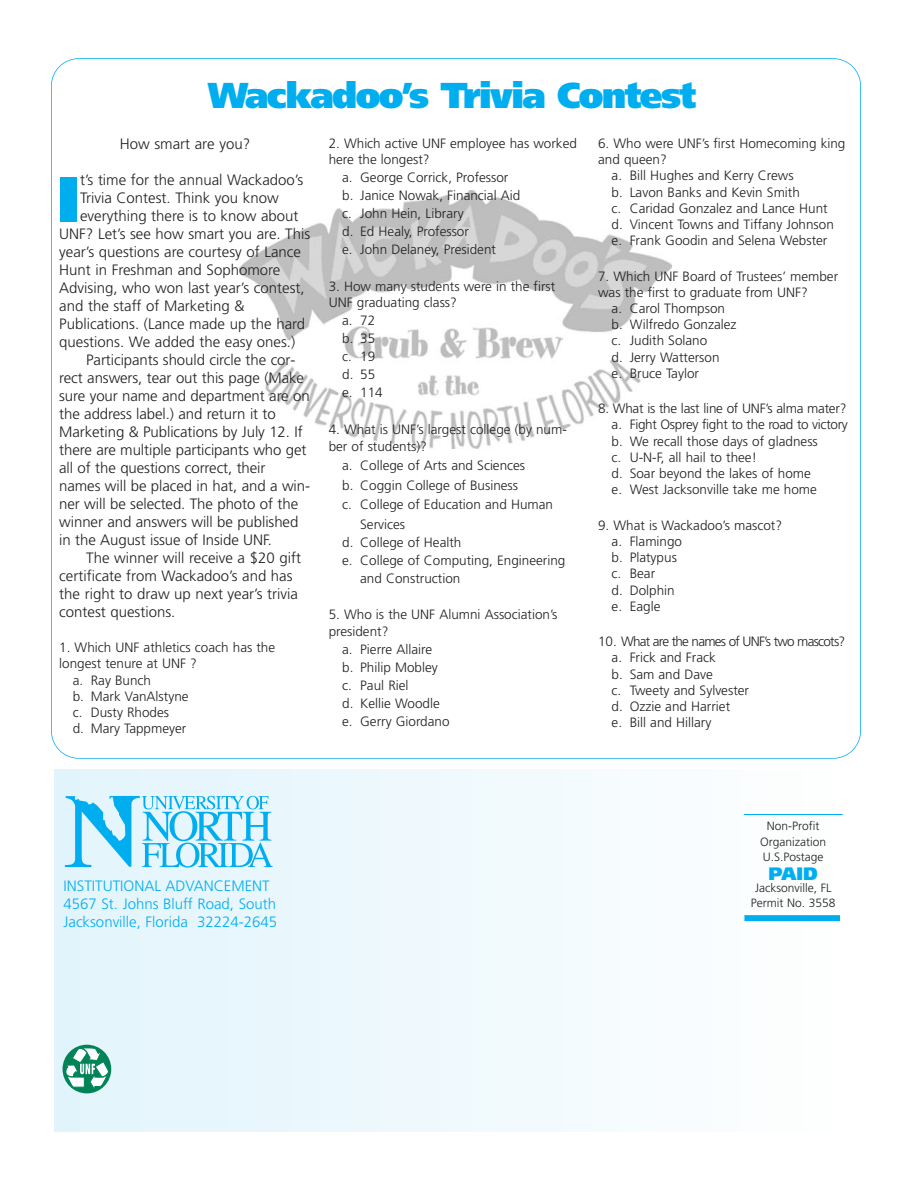
<style>
.page{position:relative;width:918px;height:1188px;background:#fff}
.page>*{position:absolute;margin:0;border:0;box-sizing:border-box;transform-origin:0 0}
.t1{font:900 63.3px "Frutiger";color:#00aeef}
.t2{font:900 36px "Frutiger";letter-spacing:-.045em;color:#00aeef}
.t3{font:900 18px "Frutiger";color:#00aeef}
.t4{font:300 15px "Frutiger";color:#231f20}
.t5{font:300 15px/18px "Frutiger";color:#00aeef}
.t6{font:300 13.5px/16.2px "Frutiger";color:#231f20}
.t7{font:300 12px/15.5px "Frutiger";color:#231f20;text-align:center}
</style>
<div class="page">
<img style="left:239px;top:190px;width:432px;height:259px">
<hr style="left:745px;top:810px;width:96px;height:1px;background:#00aeef">
<div style="left:55px;top:769px;width:25px;height:362px;background:#e1f4fc"></div>
<div style="left:85px;top:769px;width:25px;height:362px;background:#e4f5fc"></div>
<div style="left:116px;top:769px;width:24px;height:362px;background:#e5f5fc"></div>
<div style="left:146px;top:769px;width:24px;height:362px;background:#e6f6fc"></div>
<div style="left:176px;top:769px;width:24px;height:362px;background:#e6f6fc"></div>
<div style="left:206px;top:769px;width:24px;height:362px;background:#e7f6fd"></div>
<div style="left:236px;top:769px;width:24px;height:362px;background:#e8f6fd"></div>
<div style="left:266px;top:769px;width:25px;height:362px;background:#e9f7fd"></div>
<div style="left:296px;top:769px;width:25px;height:362px;background:#eaf7fd"></div>
<div style="left:326px;top:769px;width:25px;height:362px;background:#ebf8fd"></div>
<div style="left:356px;top:769px;width:25px;height:362px;background:#edf8fd"></div>
<div style="left:387px;top:769px;width:24px;height:362px;background:#eef8fd"></div>
<div style="left:417px;top:769px;width:24px;height:362px;background:#eff9fd"></div>
<div style="left:447px;top:769px;width:24px;height:362px;background:#f0f9fd"></div>
<div style="left:477px;top:769px;width:24px;height:362px;background:#f1fafd"></div>
<div style="left:507px;top:769px;width:24px;height:362px;background:#f2fafd"></div>
<div style="left:537px;top:769px;width:25px;height:362px;background:#f3fafe"></div>
<div style="left:567px;top:769px;width:25px;height:362px;background:#f4fbfe"></div>
<div style="left:597px;top:769px;width:25px;height:362px;background:#f6fbfe"></div>
<div style="left:627px;top:769px;width:25px;height:362px;background:#f7fcfe"></div>
<div style="left:658px;top:769px;width:24px;height:362px;background:#f8fcfe"></div>
<div style="left:688px;top:769px;width:24px;height:362px;background:#f9fcfe"></div>
<div style="left:718px;top:769px;width:24px;height:362px;background:#fafdfe"></div>
<div style="left:748px;top:769px;width:24px;height:362px;background:#fbfdfe"></div>
<div style="left:778px;top:769px;width:24px;height:362px;background:#fcfefe"></div>
<div style="left:808px;top:769px;width:25px;height:362px;background:#fdfefe"></div>
<svg style="left:65px;top:796px;width:208px;height:72px"></svg>
<div style="left:63px;top:1045px;width:48px;height:48px;background:#008457;border-radius:50%"></div>
<svg style="left:64px;top:1048px;width:45px;height:42px"></svg>
<div style="left:744px;top:915px;width:96px;height:6px;background:#00aeef"></div>
<hr style="left:744px;top:814px;width:99px;height:1px;background:#00aeef">
<h2 class="t2" style="left:208px;top:81px;width:489px">Wackadoo’s Trivia Contest</h2>
<p class="t4" style="left:120px;top:138px;width:132px">How smart are you?</p>
<p class="t6" style="left:598px;top:136px;width:249px">6. Who were UNF’s first Homecoming king</p>
<p class="t6" style="left:598px;top:152px;width:70px">and queen?</p>
<p class="t6" style="left:612px;top:169px;width:184px">a. Bill Hughes and Kerry Crews</p>
<p class="t6" style="left:612px;top:185px;width:190px">b. Lavon Banks and Kevin Smith</p>
<p class="t6" style="left:612px;top:201px;width:218px">c. Caridad Gonzalez and Lance Hunt</p>
<p class="t6" style="left:612px;top:217px;width:224px">d. Vincent Towns and Tiffany Johnson</p>
<p class="t6" style="left:612px;top:233px;width:217px">e. Frank Goodin and Selena Webster</p>
<p class="t6" style="left:598px;top:269px;width:242px">7. Which UNF Board of Trustees’ member</p>
<p class="t6" style="left:598px;top:285px;width:211px">was the first to graduate from UNF?</p>
<p class="t6" style="left:612px;top:301px;width:115px">a. Carol Thompson</p>
<p class="t6" style="left:612px;top:317px;width:126px">b. Wilfredo Gonzalez</p>
<p class="t6" style="left:612px;top:334px;width:97px">c. Judith Solano</p>
<p class="t6" style="left:612px;top:350px;width:109px">d. Jerry Watterson</p>
<p class="t6" style="left:612px;top:366px;width:89px">e. Bruce Taylor</p>
<p class="t6" style="left:612px;top:402px;width:238px;text-indent:-14px">8. What is the last line of UNF’s alma mater? a. Fight Osprey fight to the road to victory b. We recall those days of gladness<br>c. U-N-F, all hail to thee!<br>d. Soar beyond the lakes of home<br>e. West Jacksonville take me home</p>
<p class="t6" style="left:612px;top:518px;width:172px;text-indent:-14px">9. What is Wackadoo’s mascot? a. Flamingo<br>b. Platypus<br>c. Bear<br>d. Dolphin<br>e. Eagle</p>
<p class="t6" style="left:612px;top:634px;width:235px;text-indent:-14px">10. What are the names of UNF’s two mascots? a. Frick and Frack<br>b. Sam and Dave<br>c. Tweety and Sylvester<br>d. Ozzie and Harriet<br>e. Bill and Hillary</p>
<p class="t6" style="left:329px;top:136px;width:250px">2. Which active UNF employee has worked here the longest?</p>
<p class="t6" style="left:342px;top:170px;width:180px;line-height:18px">a. George Corrick, Professor b. Janice Nowak, Financial Aid c. John Hein, Library<br>d. Ed Healy, Professor<br>e. John Delaney, President</p>
<p class="t6" style="left:329px;top:279px;width:228px">3. How many students were in the first<br>UNF graduating class?</p>
<p class="t6" style="left:342px;top:313px;width:42px;line-height:18px">a. 72 b. 35 c. 19 d. 55 e. 114</p>
<p class="t6" style="left:329px;top:423px;width:240px">4. What is UNF’s largest college (by num&shy;ber of students)?</p>
<p class="t6" style="left:342px;top:458px;width:185px">a. College of Arts and Sciences</p>
<p class="t6" style="left:342px;top:478px;width:177px">b. Coggin College of Business</p>
<p class="t6" style="left:342px;top:497px;width:212px">c. College of Education and Human</p>
<p class="t6" style="left:360px;top:517px;width:46px">Services</p>
<p class="t6" style="left:342px;top:535px;width:121px">d. College of Health</p>
<p class="t6" style="left:342px;top:553px;width:225px">e. College of Computing, Engineering</p>
<p class="t6" style="left:360px;top:571px;width:102px">and Construction</p>
<p class="t6" style="left:329px;top:608px;width:230px">5. Who is the UNF Alumni Association’s president?</p>
<p class="t6" style="left:342px;top:641px;width:109px;line-height:18px">a. Pierre Allaire<br>b. Philip Mobley c. Paul Riel<br>d. Kellie Woodle e. Gerry Giordano</p>
<h1 class="t1" style="left:57px;top:174px;width:25px">I</h1>
<p class="t4" style="left:80px;top:174px;width:225px">t’s time for the annual Wackadoo’s</p>
<p class="t4" style="left:80px;top:192px;width:200px">Trivia Contest. Think you know</p>
<p class="t4" style="left:80px;top:210px;width:220px">everything there is to know about</p>
<p class="t4" style="left:59px;top:228px;width:253px">UNF? Let’s see how smart you are. This</p>
<p class="t4" style="left:59px;top:246px;width:243px">year’s questions are courtesy of Lance</p>
<p class="t4" style="left:59px;top:264px;width:223px">Hunt in Freshman and Sophomore</p>
<p class="t4" style="left:59px;top:282px;width:247px">Advising, who won last year’s contest,</p>
<p class="t4" style="left:59px;top:300px;width:187px">and the staff of Marketing &amp;</p>
<p class="t4" style="left:59px;top:318px;width:248px">Publications. (Lance made up the hard</p>
<p class="t4" style="left:59px;top:336px;width:238px">questions. We added the easy ones.)</p>
<p class="t4" style="left:86px;top:354px;width:211px">Participants should circle the cor-</p>
<p class="t4" style="left:59px;top:372px;width:246px">rect answers, tear out this page (Make</p>
<p class="t4" style="left:59px;top:390px;width:252px">sure your name and department are on</p>
<p class="t4" style="left:59px;top:408px;width:218px">the address label.) and return it to</p>
<p class="t4" style="left:59px;top:426px;width:245px">Marketing &amp; Publications by July 12. If</p>
<p class="t4" style="left:59px;top:444px;width:249px">there are multiple participants who get</p>
<p class="t4" style="left:59px;top:462px;width:208px">all of the questions correct, their</p>
<p class="t4" style="left:59px;top:480px;width:252px">names will be placed in hat, and a win-</p>
<p class="t4" style="left:59px;top:498px;width:240px">ner will be selected. The photo of the</p>
<p class="t4" style="left:59px;top:516px;width:241px">winner and answers will be published</p>
<p class="t4" style="left:59px;top:534px;width:214px">in the August issue of Inside UNF.</p>
<p class="t4" style="left:86px;top:552px;width:216px">The winner will receive a $20 gift</p>
<p class="t4" style="left:59px;top:570px;width:235px">certificate from Wackadoo’s and has</p>
<p class="t4" style="left:59px;top:588px;width:240px">the right to draw up next year’s trivia</p>
<p class="t4" style="left:59px;top:606px;width:118px">contest questions.</p>
<p class="t6" style="left:59px;top:640px;width:217px">1. Which UNF athletics coach has the</p>
<p class="t6" style="left:59px;top:657px;width:139px">longest tenure at UNF ?</p>
<p class="t6" style="left:73px;top:673px;width:80px">a. Ray Bunch</p>
<p class="t6" style="left:73px;top:689px;width:117px">b. Mark VanAlstyne</p>
<p class="t6" style="left:73px;top:705px;width:98px">c. Dusty Rhodes</p>
<p class="t6" style="left:73px;top:721px;width:115px">d. Mary Tappmeyer</p>
<p class="t5" style="left:64px;top:878px;width:215px">INSTITUTIONAL ADVANCEMENT<br>4567 St. Johns Bluff Road, South<br>Jacksonville, Florida 32224-2645</p>
<p class="t7" style="left:760px;top:819px;width:67px">Non-Profit<br>Organization<br>U.S.Postage</p>
<h3 class="t3" style="left:769px;top:866px;width:51px">PAID</h3>
<p class="t7" style="left:751px;top:881px;width:86px">Jacksonville, FL<br>Permit No. 3558</p>
</div>
